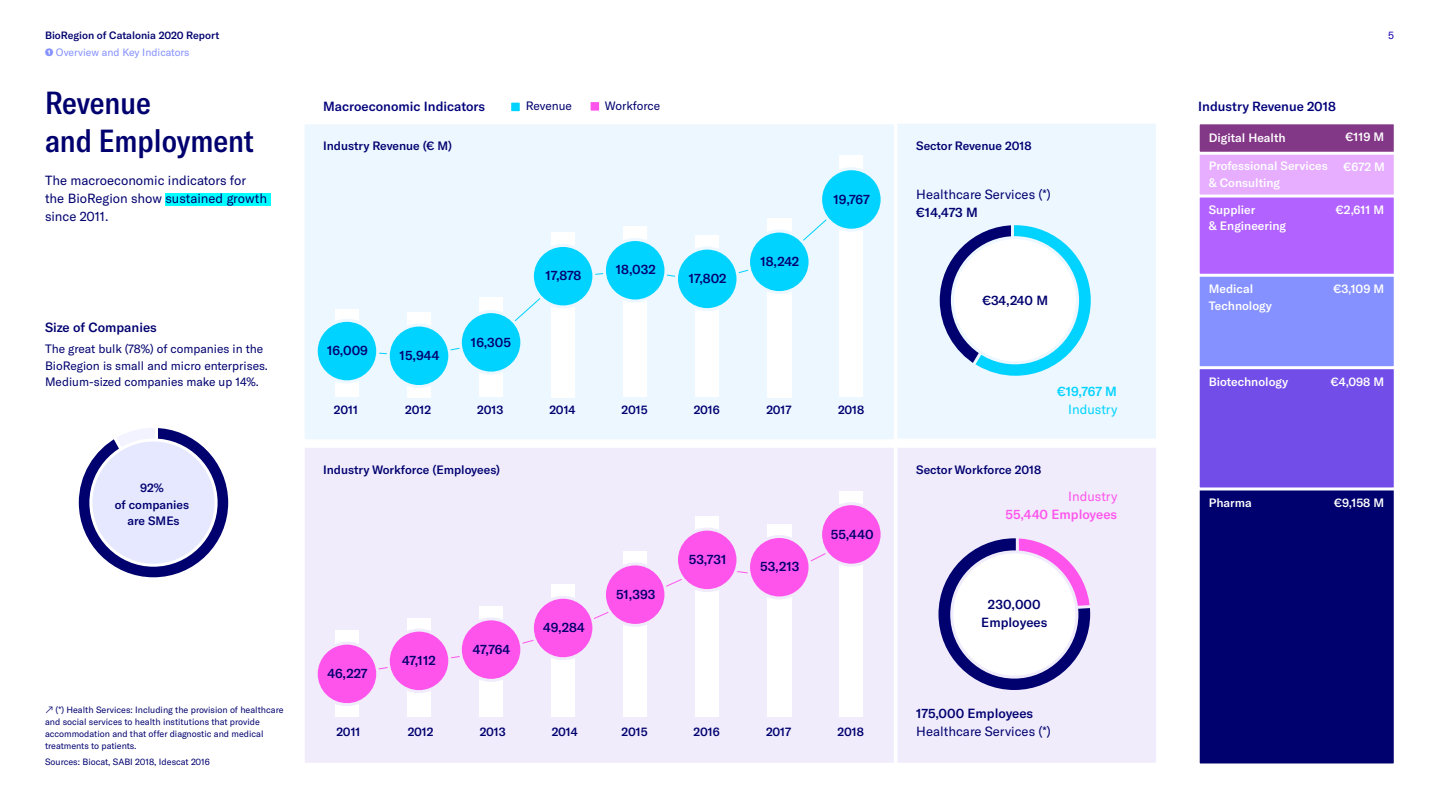
<style>
.page{position:relative;width:1440px;height:810px;background:#fff}
.page>*{position:absolute;margin:0;border:0;box-sizing:border-box;transform-origin:0 0}
.t1{font:500 condensed 31.5px "GT America";color:#00006f}
.t2{font:500 13.12px/18px "GT America";color:#00006f;text-align:center}
.t3{font:13.12px/18px "GT America";color:#00006f}
.t4{font:500 13.12px "GT America";color:#01007a}
.t5{font:500 13.12px "GT America";color:#ff54ec}
.t6{font:13.12px "GT America";color:#ff54ec}
.t7{font:500 13.12px "GT America";color:#00d3ff}
.t8{font:13.12px "GT America";color:#00d3ff}
.t9{font:500 12px/16.5px "GT America";color:#00006f;text-align:center}
.t10{font:500 12px/16.5px "GT America";color:#fff}
.t11{font:12px/16.5px "GT America";color:#00006f}
.t12{font:500 10.5px "GT America";color:#00006f}
.t13{font:10.5px "GT America";color:#8591ff}
.t14{font:10.5px "GT America";color:#1400b1}
.t15{font:9px/12px "GT America";color:#00006f}
.s1{font-weight:900}
</style>
<div class="page">
<div style="left:302px;top:121px;width:595px;height:321px;background:#ecf7ff;border:3px solid #fff"></div>
<div style="left:302px;top:445px;width:595px;height:321px;background:#f0ecfc;border:3px solid #fff"></div>
<div style="left:894px;top:121px;width:265px;height:321px;background:#ecf7ff;border:3px solid #fff"></div>
<div style="left:894px;top:445px;width:265px;height:321px;background:#f0ecfc;border:3px solid #fff"></div>
<div style="left:335px;top:309px;width:24px;height:88px;background:#fff"></div>
<div style="left:407px;top:312px;width:24px;height:85px;background:#fff"></div>
<div style="left:479px;top:298px;width:24px;height:99px;background:#fff"></div>
<div style="left:551px;top:232px;width:24px;height:165px;background:#fff"></div>
<div style="left:623px;top:227px;width:24px;height:170px;background:#fff"></div>
<div style="left:695px;top:235px;width:24px;height:162px;background:#fff"></div>
<div style="left:767px;top:218px;width:24px;height:179px;background:#fff"></div>
<div style="left:839px;top:156px;width:24px;height:241px;background:#fff"></div>
<svg style="left:379px;top:218px;width:448px;height:139px"></svg>
<div style="left:315px;top:319px;width:64px;height:64px;background:#00d3ff;border:3px solid #ecf7ff;border-radius:50%"></div>
<div style="left:387px;top:324px;width:64px;height:64px;background:#00d3ff;border:3px solid #ecf7ff;border-radius:50%"></div>
<div style="left:459px;top:310px;width:64px;height:65px;background:#00d3ff;border:3px solid #ecf7ff;border-radius:50%"></div>
<div style="left:531px;top:244px;width:64px;height:64px;background:#00d3ff;border:3px solid #ecf7ff;border-radius:50%"></div>
<div style="left:603px;top:238px;width:64px;height:65px;background:#00d3ff;border:3px solid #ecf7ff;border-radius:50%"></div>
<div style="left:675px;top:247px;width:65px;height:64px;background:#00d3ff;border:3px solid #ecf7ff;border-radius:50%"></div>
<div style="left:747px;top:230px;width:65px;height:64px;background:#00d3ff;border:3px solid #ecf7ff;border-radius:50%"></div>
<div style="left:819px;top:167px;width:65px;height:65px;background:#00d3ff;border:3px solid #ecf7ff;border-radius:50%"></div>
<div style="left:623px;top:552px;width:24px;height:165px;background:#fff"></div>
<div style="left:695px;top:517px;width:24px;height:200px;background:#fff"></div>
<div style="left:767px;top:524px;width:24px;height:193px;background:#fff"></div>
<div style="left:839px;top:491px;width:24px;height:226px;background:#fff"></div>
<div style="left:335px;top:630px;width:24px;height:87px;background:#fff"></div>
<div style="left:407px;top:618px;width:24px;height:99px;background:#fff"></div>
<div style="left:479px;top:607px;width:24px;height:110px;background:#fff"></div>
<div style="left:551px;top:584px;width:24px;height:133px;background:#fff"></div>
<svg style="left:353px;top:551px;width:473px;height:124px"></svg>
<div style="left:315px;top:642px;width:64px;height:64px;background:#ff54eb;border:3px solid #f0ecfc;border-radius:50%"></div>
<div style="left:387px;top:629px;width:64px;height:64px;background:#ff54eb;border:3px solid #f0ecfc;border-radius:50%"></div>
<div style="left:459px;top:617px;width:64px;height:65px;background:#ff54eb;border:3px solid #f0ecfc;border-radius:50%"></div>
<div style="left:531px;top:596px;width:64px;height:64px;background:#ff54eb;border:3px solid #f0ecfc;border-radius:50%"></div>
<div style="left:603px;top:562px;width:64px;height:65px;background:#ff54eb;border:3px solid #f0ecfc;border-radius:50%"></div>
<div style="left:675px;top:528px;width:65px;height:64px;background:#ff54eb;border:3px solid #f0ecfc;border-radius:50%"></div>
<div style="left:747px;top:535px;width:65px;height:64px;background:#ff54eb;border:3px solid #f0ecfc;border-radius:50%"></div>
<div style="left:819px;top:502px;width:65px;height:65px;background:#ff54eb;border:3px solid #f0ecfc;border-radius:50%"></div>
<svg style="left:939px;top:225px;width:152px;height:151px"></svg>
<div style="left:951px;top:236px;width:128px;height:128px;background:#fff;border:3px solid #ecf7ff;border-radius:50%"></div>
<svg style="left:938px;top:538px;width:153px;height:152px"></svg>
<div style="left:950px;top:550px;width:128px;height:129px;background:#fff;border:3px solid #f0ecfc;border-radius:50%"></div>
<div style="left:1197px;top:486px;width:200px;height:280px;background:#00006f;border:3px solid #fff"></div>
<div style="left:1197px;top:366px;width:200px;height:124px;background:#734de8;border:3px solid #fff"></div>
<div style="left:1197px;top:272px;width:200px;height:97px;background:#8591ff;border:3px solid #fff"></div>
<div style="left:1197px;top:194px;width:200px;height:83px;background:#b262ff;border:3px solid #fff"></div>
<div style="left:1197px;top:150px;width:200px;height:48px;background:#e7adff;border:3px solid #fff"></div>
<div style="left:1197px;top:121px;width:200px;height:34px;background:#833787;border:3px solid #fff"></div>
<div style="left:165px;top:193px;width:106px;height:13px;background:#0ff"></div>
<svg style="left:78px;top:428px;width:151px;height:150px"></svg>
<div style="left:89px;top:439px;width:129px;height:128px;background:#e6e8ff;border:3px solid #fff;border-radius:50%"></div>
<svg style="left:511px;top:102px;width:9px;height:10px"></svg>
<svg style="left:590px;top:102px;width:10px;height:9px"></svg>
<p class="t12" style="left:45px;top:29px;width:176px">BioRegion of Catalonia 2020 Report</p>
<p class="t14" style="left:1388px;top:29px;width:7px">5</p>
<p class="t13" style="left:45px;top:46px;width:146px"><span class="s1">❶</span> Overview and Key Indicators</p>
<h1 class="t1" style="left:45px;top:85px;width:108px">Revenue</h1>
<h2 class="t4" style="left:323px;top:98px;width:163px">Macroeconomic Indicators</h2>
<h2 class="t4" style="left:1198px;top:98px;width:139px">Industry Revenue 2018</h2>
<h1 class="t1" style="left:45px;top:122px;width:211px">and Employment</h1>
<h2 class="t3" style="left:45px;top:172px;width:224px">The macroeconomic indicators for the BioRegion show sustained growth since 2011.</h2>
<h3 class="t11" style="left:526px;top:98px;width:48px">Revenue</h3>
<h3 class="t11" style="left:605px;top:98px;width:57px">Workforce</h3>
<h3 class="t10" style="left:1346px;top:128px;width:40px">€119 M</h3>
<h3 class="t10" style="left:1344px;top:158px;width:43px">€672 M</h3>
<h3 class="t10" style="left:1336px;top:202px;width:50px">€2,611 M</h3>
<h3 class="t10" style="left:1209px;top:129px;width:79px">Digital Health</h3>
<h3 class="t10" style="left:1209px;top:158px;width:121px">Professional Services &amp; Consulting</h3>
<h3 class="t10" style="left:1209px;top:201px;width:79px">Supplier<br>&amp; Engineering</h3>
<h3 class="t9" style="left:323px;top:138px;width:130px">Industry Revenue (€ M)</h3>
<h3 class="t9" style="left:916px;top:138px;width:117px">Sector Revenue 2018</h3>
<h2 class="t3" style="left:916px;top:185px;width:136px">Healthcare Services (*)</h2>
<h2 class="t2" style="left:916px;top:203px;width:63px">€14,473 M</h2>
<h2 class="t2" style="left:834px;top:190px;width:38px">19,767</h2>
<h2 class="t2" style="left:45px;top:318px;width:113px">Size of Companies</h2>
<h3 class="t11" style="left:45px;top:341px;width:224px">The great bulk (78%) of companies in the<br>BioRegion is small and micro enterprises.<br>Medium-sized companies make up 14%.</h3>
<h3 class="t9" style="left:115px;top:480px;width:76px">92%<br>of companies are SMEs</h3>
<p class="t15" style="left:45px;top:703px;width:240px">↗ (*) Health Services: Including the provision of healthcare and social services to health institutions that provide accommodation and that offer diagnostic and medical treatments to patients.</p>
<p class="t15" style="left:45px;top:756px;width:166px">Sources: Biocat, SABI 2018, Idescat 2016</p>
<h2 class="t2" style="left:327px;top:342px;width:42px">16,009</h2>
<h2 class="t2" style="left:400px;top:346px;width:41px">15,944</h2>
<h2 class="t2" style="left:471px;top:333px;width:42px">16,305</h2>
<h2 class="t2" style="left:545px;top:267px;width:37px">17,878</h2>
<h2 class="t2" style="left:616px;top:261px;width:41px">18,032</h2>
<h2 class="t2" style="left:689px;top:269px;width:39px">17,802</h2>
<h2 class="t2" style="left:760px;top:252px;width:40px">18,242</h2>
<h3 class="t9" style="left:334px;top:402px;width:26px">2011</h3>
<h3 class="t9" style="left:405px;top:402px;width:27px">2012</h3>
<h3 class="t9" style="left:477px;top:402px;width:28px">2013</h3>
<h3 class="t9" style="left:550px;top:402px;width:28px">2014</h3>
<h3 class="t9" style="left:622px;top:402px;width:28px">2015</h3>
<h3 class="t9" style="left:694px;top:402px;width:28px">2016</h3>
<h3 class="t9" style="left:766px;top:402px;width:27px">2017</h3>
<h3 class="t9" style="left:838px;top:402px;width:28px">2018</h3>
<h3 class="t9" style="left:323px;top:462px;width:178px">Industry Workforce (Employees)</h3>
<h2 class="t2" style="left:328px;top:664px;width:41px">46,227</h2>
<h2 class="t2" style="left:402px;top:651px;width:35px">47,112</h2>
<h2 class="t2" style="left:473px;top:640px;width:38px">47,764</h2>
<h2 class="t2" style="left:543px;top:618px;width:43px">49,284</h2>
<h2 class="t2" style="left:616px;top:585px;width:41px">51,393</h2>
<h2 class="t2" style="left:689px;top:550px;width:39px">53,731</h2>
<h2 class="t2" style="left:760px;top:558px;width:41px">53,213</h2>
<h2 class="t2" style="left:831px;top:525px;width:44px">55,440</h2>
<h3 class="t9" style="left:336px;top:723px;width:26px">2011</h3>
<h3 class="t9" style="left:408px;top:723px;width:27px">2012</h3>
<h3 class="t9" style="left:480px;top:723px;width:28px">2013</h3>
<h3 class="t9" style="left:552px;top:723px;width:28px">2014</h3>
<h3 class="t9" style="left:622px;top:723px;width:28px">2015</h3>
<h3 class="t9" style="left:694px;top:723px;width:28px">2016</h3>
<h3 class="t9" style="left:766px;top:723px;width:27px">2017</h3>
<h3 class="t9" style="left:838px;top:723px;width:28px">2018</h3>
<h2 class="t2" style="left:982px;top:291px;width:67px">€34,240 M</h2>
<h2 class="t7" style="left:1057px;top:383px;width:61px">€19,767 M</h2>
<h2 class="t8" style="left:1068px;top:401px;width:51px">Industry</h2>
<h3 class="t9" style="left:916px;top:462px;width:126px">Sector Workforce 2018</h3>
<h2 class="t6" style="left:1068px;top:488px;width:51px">Industry</h2>
<h2 class="t5" style="left:1006px;top:506px;width:113px">55,440 Employees</h2>
<h2 class="t2" style="left:981px;top:595px;width:68px">230,000<br>Employees</h2>
<h2 class="t2" style="left:916px;top:704px;width:118px">175,000 Employees</h2>
<h2 class="t3" style="left:916px;top:722px;width:136px">Healthcare Services (*)</h2>
<h3 class="t10" style="left:1209px;top:281px;width:65px">Medical<br>Technology</h3>
<h3 class="t10" style="left:1209px;top:374px;width:81px">Biotechnology</h3>
<h3 class="t10" style="left:1333px;top:281px;width:52px">€3,109 M</h3>
<h3 class="t10" style="left:1331px;top:374px;width:55px">€4,098 M</h3>
<h3 class="t10" style="left:1209px;top:494px;width:45px">Pharma</h3>
<h3 class="t10" style="left:1334px;top:494px;width:52px">€9,158 M</h3>
</div>
